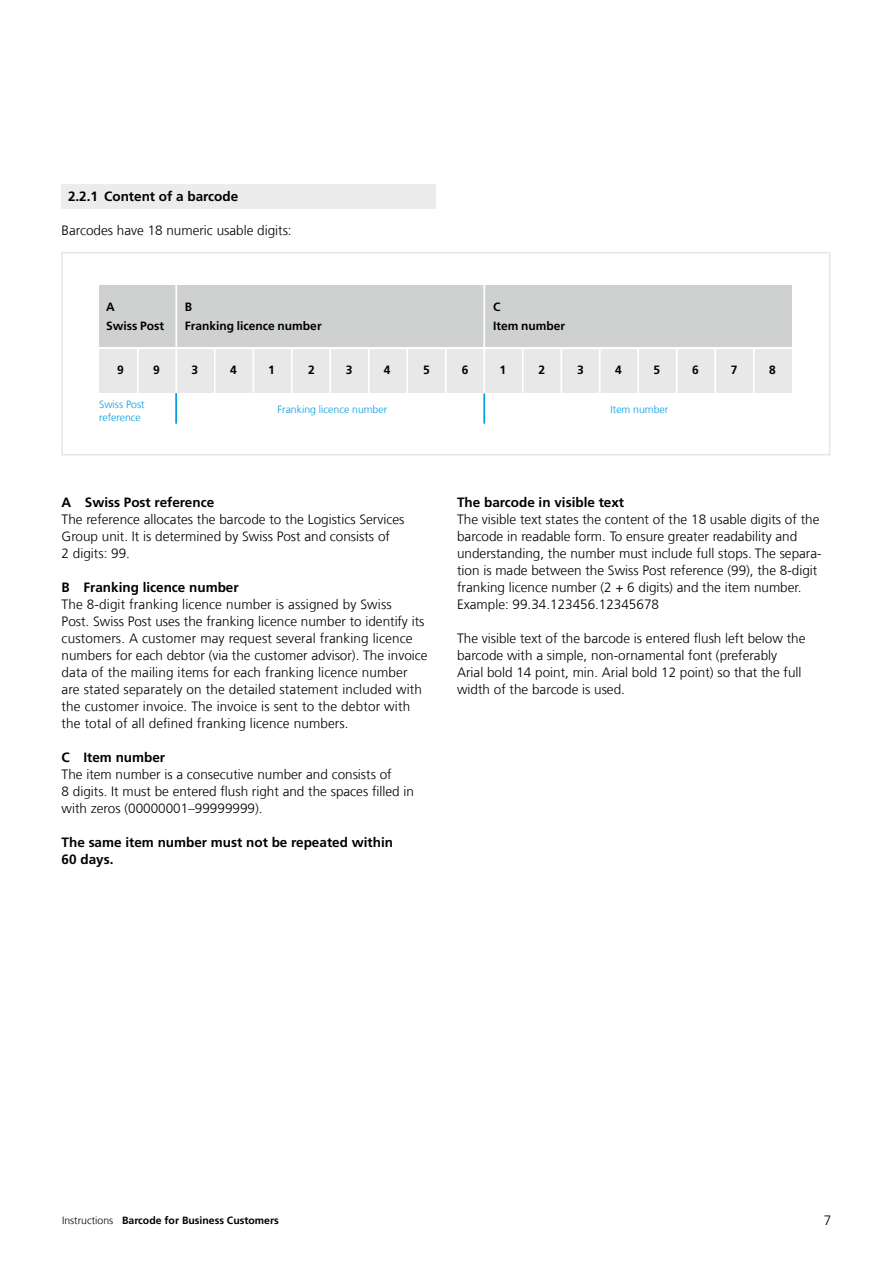
<style>
.page{position:relative;width:893px;height:1263px;background:#fff}
.page>*{position:absolute;margin:0;border:0;box-sizing:border-box;transform-origin:0 0}
.t1{font:300 13.5px/17px "Frutiger LT Com";color:#000}
.t2{font:700 13.5px/17px "Frutiger LT Com";color:#000}
.t3{font:700 12px "Frutiger LT Com";color:#000}
.t4{font:300 10.5px/12.8px "Frutiger LT Com";color:#009ee3}
.t5{font:700 10.5px "Frutiger LT Com";color:#000}
.s1{font-weight:300}
</style>
<div class="page">
<div style="left:62px;top:184px;width:374px;height:25px;background:#ececec"></div>
<div style="left:61px;top:252px;width:769px;height:203px;border:2px solid #e6e6e6"></div>
<div style="left:99px;top:348px;width:693px;height:45px;background:#e8e8e8"></div>
<div style="left:99px;top:286px;width:693px;height:61px;background:#cfd0d0"></div>
<hr style="left:137px;top:347px;width:2px;height:48px;background:#fff">
<hr style="left:175px;top:283px;width:2px;height:112px;background:#fff">
<hr style="left:214px;top:347px;width:2px;height:48px;background:#fff">
<hr style="left:252px;top:347px;width:2px;height:48px;background:#fff">
<hr style="left:291px;top:347px;width:2px;height:48px;background:#fff">
<hr style="left:329px;top:347px;width:2px;height:48px;background:#fff">
<hr style="left:368px;top:347px;width:2px;height:48px;background:#fff">
<hr style="left:406px;top:347px;width:2px;height:48px;background:#fff">
<hr style="left:445px;top:347px;width:2px;height:48px;background:#fff">
<hr style="left:483px;top:276px;width:2px;height:119px;background:#fff">
<hr style="left:522px;top:347px;width:2px;height:48px;background:#fff">
<hr style="left:560px;top:347px;width:2px;height:48px;background:#fff">
<hr style="left:599px;top:347px;width:2px;height:48px;background:#fff">
<hr style="left:637px;top:347px;width:2px;height:48px;background:#fff">
<hr style="left:676px;top:347px;width:2px;height:48px;background:#fff">
<hr style="left:714px;top:347px;width:2px;height:48px;background:#fff">
<hr style="left:753px;top:347px;width:2px;height:48px;background:#fff">
<hr style="left:96px;top:347px;width:703px;height:2px;background:#fff">
<hr style="left:483px;top:393px;width:2px;height:31px;background:#009ee3">
<hr style="left:175px;top:393px;width:2px;height:31px;background:#009ee3">
<h3 class="t2" style="left:68px;top:188px;width:172px">2.2.1 Content of a barcode</h3>
<p class="t1" style="left:62px;top:222px;width:232px">Barcodes have 18 numeric usable digits:</p>
<p class="t3" style="left:106px;top:299px;width:10px">A</p>
<p class="t3" style="left:185px;top:299px;width:9px">B</p>
<p class="t3" style="left:493px;top:299px;width:9px">C</p>
<p class="t3" style="left:106px;top:319px;width:59px">Swiss Post</p>
<p class="t3" style="left:185px;top:319px;width:138px">Franking licence number</p>
<p class="t3" style="left:493px;top:319px;width:74px">Item number</p>
<p class="t3" style="left:117px;top:363px;width:8px">9</p>
<p class="t3" style="left:153px;top:363px;width:8px">9</p>
<p class="t3" style="left:191px;top:363px;width:8px">3</p>
<p class="t3" style="left:230px;top:363px;width:8px">4</p>
<p class="t3" style="left:268px;top:363px;width:8px">1</p>
<p class="t3" style="left:308px;top:363px;width:8px">2</p>
<p class="t3" style="left:346px;top:363px;width:8px">3</p>
<p class="t3" style="left:384px;top:363px;width:8px">4</p>
<p class="t3" style="left:423px;top:363px;width:8px">5</p>
<p class="t3" style="left:462px;top:363px;width:8px">6</p>
<p class="t3" style="left:499px;top:363px;width:8px">1</p>
<p class="t3" style="left:539px;top:363px;width:8px">2</p>
<p class="t3" style="left:577px;top:363px;width:8px">3</p>
<p class="t3" style="left:615px;top:363px;width:8px">4</p>
<p class="t3" style="left:653px;top:363px;width:8px">5</p>
<p class="t3" style="left:692px;top:363px;width:8px">6</p>
<p class="t3" style="left:731px;top:363px;width:8px">7</p>
<p class="t3" style="left:769px;top:363px;width:8px">8</p>
<p class="t4" style="left:99px;top:398px;width:47px">Swiss Post reference</p>
<p class="t4" style="left:278px;top:403px;width:111px">Franking licence number</p>
<p class="t4" style="left:610px;top:403px;width:59px">Item number</p>
<h4 class="t2" style="left:62px;top:494px;width:154px">A Swiss Post reference</h4>
<p class="t1" style="left:62px;top:511px;width:344px">The reference allocates the barcode to the Logistics Services<br>Group unit. It is determined by Swiss Post and consists of<br>2 digits: 99.</p>
<h4 class="t2" style="left:62px;top:579px;width:179px">B Franking licence number</h4>
<p class="t1" style="left:62px;top:596px;width:368px">The 8-digit franking licence number is assigned by Swiss<br>Post. Swiss Post uses the franking licence number to identify its customers. A customer may request several franking licence numbers for each debtor (via the customer advisor). The invoice data of the mailing items for each franking licence number are stated separately on the detailed statement included with the customer invoice. The invoice is sent to the debtor with the total of all defined franking licence numbers.</p>
<h4 class="t2" style="left:62px;top:749px;width:105px">C Item number</h4>
<p class="t1" style="left:62px;top:766px;width:354px">The item number is a consecutive number and consists of<br>8 digits. It must be entered flush right and the spaces filled in with zeros (00000001–99999999).</p>
<p class="t2" style="left:62px;top:834px;width:333px">The same item number must not be repeated within<br>60 days.</p>
<h4 class="t2" style="left:457px;top:494px;width:169px">The barcode in visible text</h4>
<p class="t1" style="left:457px;top:511px;width:366px">The visible text states the content of the 18 usable digits of the barcode in readable form. To ensure greater readability and understanding, the number must include full stops. The separa&shy;tion is made between the Swiss Post reference (99), the 8-digit franking licence number (2 + 6 digits) and the item number.</p>
<p class="t1" style="left:457px;top:596px;width:203px">Example: 99.34.123456.12345678</p>
<p class="t1" style="left:457px;top:630px;width:350px">The visible text of the barcode is entered flush left below the barcode with a simple, non-ornamental font (preferably Arial bold 14 point, min. Arial bold 12 point) so that the full width of the barcode is used.</p>
<p class="t5" style="left:62px;top:1214px;width:218px"><span class="s1">Instructions</span> Barcode for Business Customers</p>
<p class="t1" style="left:824px;top:1212px;width:9px">7</p>
</div>
